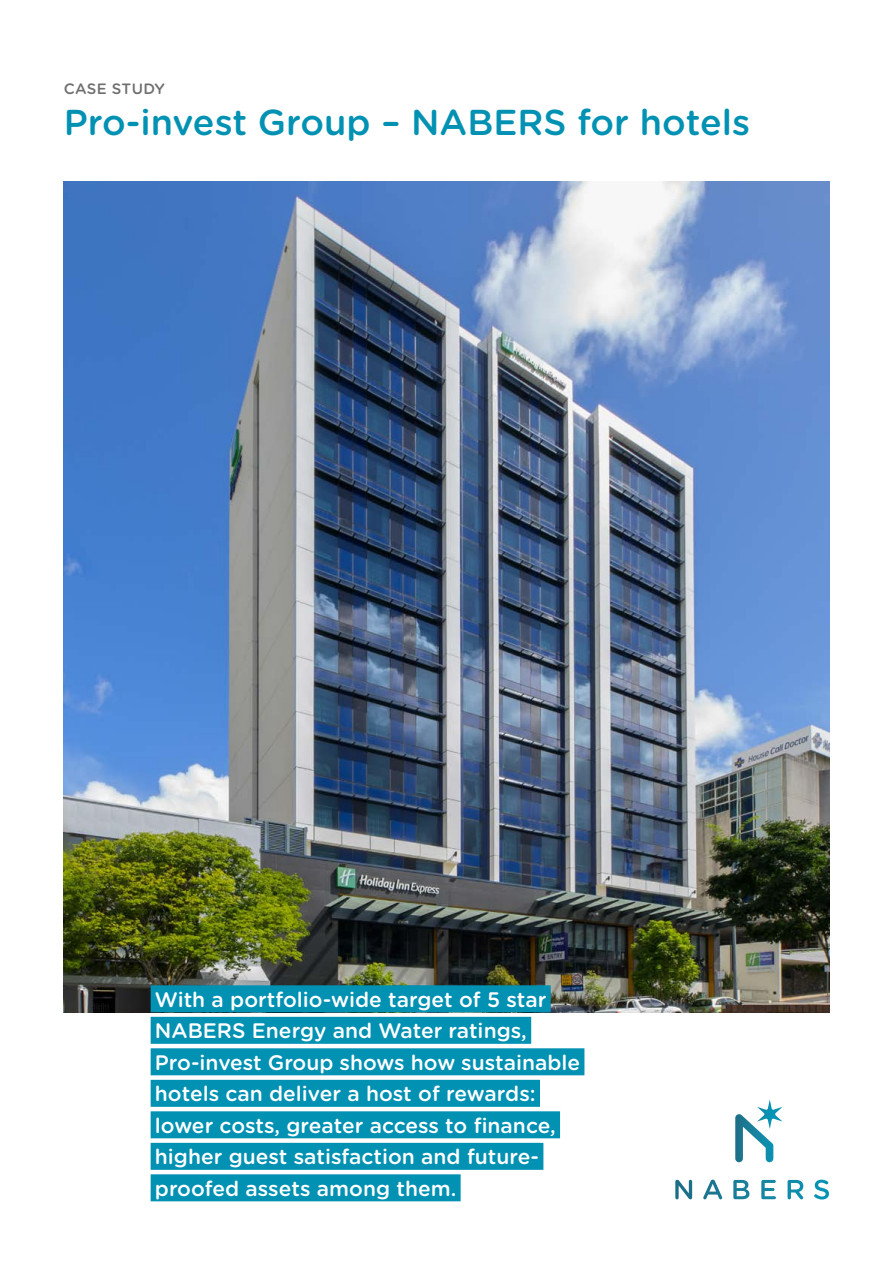
<style>
.page{position:relative;width:893px;height:1263px;background:#fff}
.page>*{position:absolute;margin:0;border:0;box-sizing:border-box;transform-origin:0 0}
.t1{font:500 36px "Gotham Rounded";color:#0091b3}
.t2{font:500 21px/31.5px "Gotham Rounded";color:#fff}
.t3{font:500 15px "Gotham Rounded";letter-spacing:.02em;color:#706f6f}
</style>
<div class="page">
<img style="left:64px;top:182px;width:765px;height:830px">
<div style="left:151px;top:985px;width:400px;height:27px;background:#0091b3"></div>
<div style="left:151px;top:1017px;width:380px;height:27px;background:#0091b3"></div>
<div style="left:151px;top:1048px;width:433px;height:27px;background:#0091b3"></div>
<div style="left:151px;top:1080px;width:389px;height:27px;background:#0091b3"></div>
<div style="left:151px;top:1111px;width:409px;height:27px;background:#0091b3"></div>
<div style="left:151px;top:1143px;width:392px;height:27px;background:#0091b3"></div>
<div style="left:151px;top:1174px;width:310px;height:27px;background:#0091b3"></div>
<svg style="left:675px;top:1180px;width:17px;height:19px"></svg>
<svg style="left:703px;top:1179px;width:19px;height:20px"></svg>
<svg style="left:733px;top:1180px;width:16px;height:19px"></svg>
<svg style="left:761px;top:1180px;width:15px;height:19px"></svg>
<svg style="left:787px;top:1180px;width:16px;height:19px"></svg>
<svg style="left:814px;top:1179px;width:15px;height:20px"></svg>
<svg style="left:735px;top:1099px;width:47px;height:63px"></svg>
<p class="t3" style="left:64px;top:78px;width:103px">CASE STUDY</p>
<h1 class="t1" style="left:64px;top:96px;width:688px">Pro-invest Group – NABERS for hotels</h1>
<p class="t2" style="left:155px;top:982px;width:427px">With a portfolio-wide target of 5 star NABERS Energy and Water ratings, Pro-invest Group shows how sustainable hotels can deliver a host of rewards: lower costs, greater access to finance, higher guest satisfaction and future&shy;proofed assets among them.</p>
</div>
